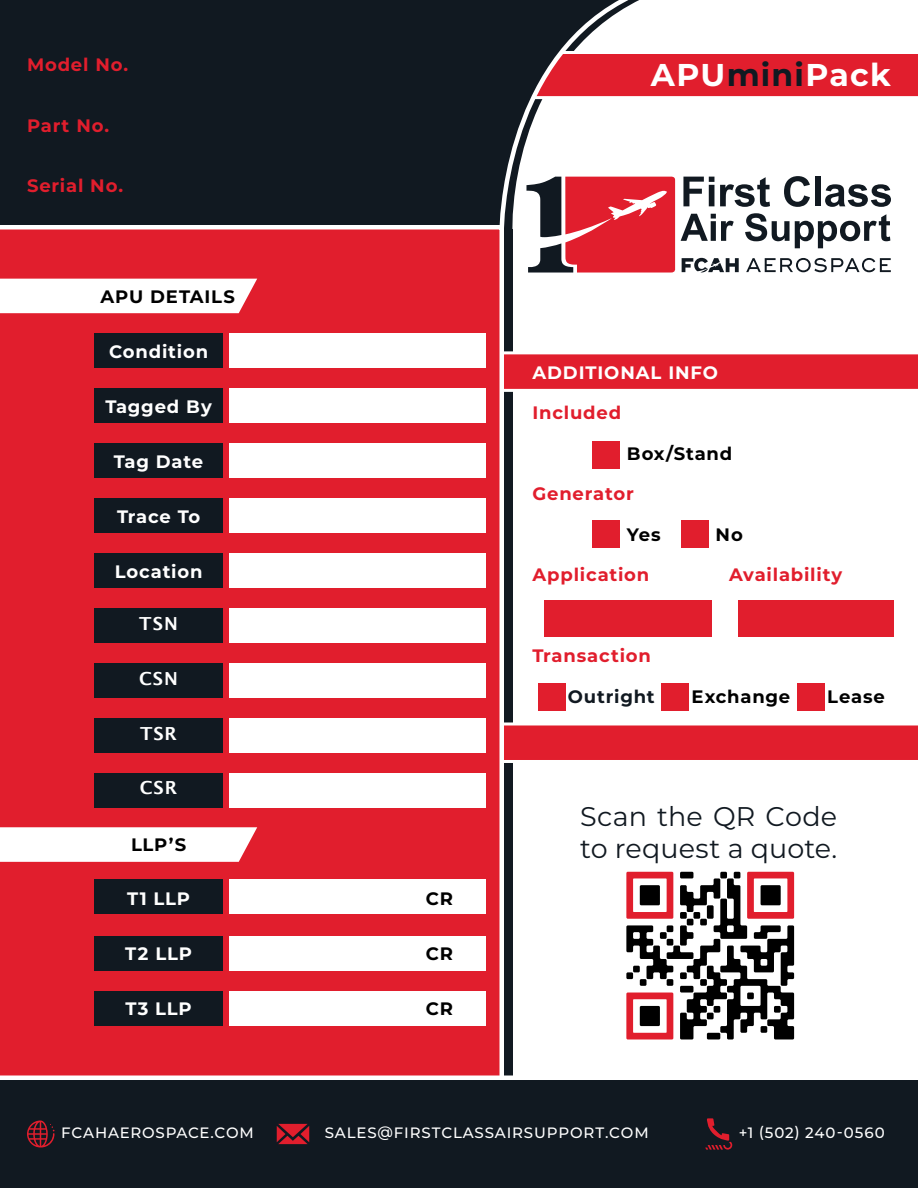
<style>
.page{position:relative;width:918px;height:1188px;background:#fff}
.page>*{position:absolute;margin:0;border:0;box-sizing:border-box;transform-origin:0 0}
.t1{font:700 31.5px "Montserrat";letter-spacing:.04em;color:#fff}
.t2{font:27px/32.4px "Montserrat";letter-spacing:.005em;color:#111921}
.t3{font:700 18px "Montserrat";letter-spacing:.045em;color:#e11e2d}
.t4{font:700 18px "Montserrat";letter-spacing:.045em;color:#fff}
.t5{font:700 18px "Montserrat";letter-spacing:.045em;color:#000}
.t6{font:600 18px "Lucida Sans";letter-spacing:.055em;color:#fff}
.t7{font:700 18px "Montserrat";letter-spacing:.04em;color:#111921}
.t8{font:500 15px "Montserrat";letter-spacing:.055em;color:#fff}
.s1{color:#111921}
</style>
<div class="page">
<div style="left:648px;top:54px;width:270px;height:43px;background:#e11e2d"></div>
<svg style="left:506px;top:350px;width:412px;height:43px"></svg>
<svg style="left:506px;top:721px;width:412px;height:43px"></svg>
<svg style="left:0;top:0;width:648px;height:236px;background:#2f3037"></svg>
<div style="left:0;top:223px;width:506px;height:850px;background:#e11e2d"></div>
<svg style="left:0;top:279px;width:257px;height:34px"></svg>
<div style="left:230px;top:333px;width:256px;height:35px;background:#fff"></div>
<div style="left:230px;top:388px;width:256px;height:35px;background:#fff"></div>
<div style="left:230px;top:443px;width:256px;height:35px;background:#fff"></div>
<div style="left:230px;top:498px;width:256px;height:35px;background:#fff"></div>
<div style="left:230px;top:553px;width:256px;height:35px;background:#fff"></div>
<div style="left:230px;top:608px;width:256px;height:35px;background:#fff"></div>
<div style="left:230px;top:663px;width:256px;height:35px;background:#fff"></div>
<div style="left:230px;top:718px;width:256px;height:35px;background:#fff"></div>
<div style="left:230px;top:773px;width:256px;height:35px;background:#fff"></div>
<div style="left:94px;top:333px;width:129px;height:35px;background:#111921"></div>
<div style="left:94px;top:388px;width:129px;height:35px;background:#111921"></div>
<div style="left:94px;top:443px;width:129px;height:35px;background:#111921"></div>
<div style="left:94px;top:498px;width:129px;height:35px;background:#111921"></div>
<div style="left:94px;top:553px;width:129px;height:35px;background:#111921"></div>
<div style="left:94px;top:608px;width:129px;height:35px;background:#111921"></div>
<div style="left:94px;top:663px;width:129px;height:35px;background:#111921"></div>
<div style="left:94px;top:718px;width:129px;height:35px;background:#111921"></div>
<div style="left:94px;top:773px;width:129px;height:35px;background:#111921"></div>
<div style="left:94px;top:879px;width:129px;height:35px;background:#111921"></div>
<div style="left:94px;top:936px;width:129px;height:35px;background:#111921"></div>
<div style="left:94px;top:991px;width:129px;height:35px;background:#111921"></div>
<div style="left:230px;top:879px;width:256px;height:35px;background:#fff"></div>
<div style="left:230px;top:936px;width:256px;height:35px;background:#fff"></div>
<div style="left:230px;top:991px;width:256px;height:35px;background:#fff"></div>
<svg style="left:0;top:827px;width:257px;height:35px"></svg>
<div style="left:0;top:1073px;width:918px;height:115px;background:#111921"></div>
<svg style="left:526px;top:176px;width:365px;height:97px"></svg>
<svg style="left:626px;top:872px;width:168px;height:168px"></svg>
<svg style="left:277px;top:1124px;width:32px;height:20px"></svg>
<svg style="left:27px;top:1120px;width:28px;height:27px"></svg>
<svg style="left:705px;top:1118px;width:27px;height:32px"></svg>
<div style="left:739px;top:601px;width:155px;height:36px;background:#e11e2d"></div>
<div style="left:544px;top:601px;width:168px;height:36px;background:#e11e2d"></div>
<div style="left:592px;top:441px;width:28px;height:28px;background:#e11e2d"></div>
<div style="left:592px;top:520px;width:28px;height:28px;background:#e11e2d"></div>
<div style="left:538px;top:683px;width:28px;height:28px;background:#e11e2d"></div>
<div style="left:662px;top:683px;width:27px;height:28px;background:#e11e2d"></div>
<div style="left:797px;top:683px;width:28px;height:28px;background:#e11e2d"></div>
<div style="left:681px;top:520px;width:28px;height:28px;background:#e11e2d"></div>
<p class="t3" style="left:27px;top:52px;width:103px">Model No.</p>
<p class="t3" style="left:27px;top:112px;width:84px">Part No.</p>
<p class="t3" style="left:27px;top:172px;width:98px">Serial No.</p>
<p class="t5" style="left:100px;top:284px;width:136px">APU DETAILS</p>
<p class="t4" style="left:109px;top:339px;width:100px">Condition</p>
<p class="t4" style="left:105px;top:394px;width:108px">Tagged By</p>
<p class="t4" style="left:114px;top:449px;width:91px">Tag Date</p>
<p class="t4" style="left:117px;top:504px;width:85px">Trace To</p>
<p class="t4" style="left:115px;top:559px;width:89px">Location</p>
<p class="t6" style="left:139px;top:613px;width:40px">TSN</p>
<p class="t6" style="left:139px;top:668px;width:40px">CSN</p>
<p class="t6" style="left:140px;top:723px;width:38px">TSR</p>
<p class="t6" style="left:140px;top:778px;width:39px">CSR</p>
<p class="t5" style="left:131px;top:832px;width:57px">LLP’S</p>
<p class="t4" style="left:127px;top:886px;width:65px">T1 LLP</p>
<p class="t5" style="left:426px;top:886px;width:29px">CR</p>
<p class="t4" style="left:125px;top:941px;width:68px">T2 LLP</p>
<p class="t5" style="left:426px;top:941px;width:29px">CR</p>
<p class="t4" style="left:125px;top:996px;width:68px">T3 LLP</p>
<p class="t5" style="left:426px;top:996px;width:29px">CR</p>
<h1 class="t1" style="left:651px;top:52px;width:242px">APU<span class="s1">mini</span>Pack</h1>
<p class="t4" style="left:532px;top:359px;width:187px">ADDITIONAL INFO</p>
<p class="t3" style="left:532px;top:400px;width:90px">Included</p>
<p class="t5" style="left:627px;top:440px;width:107px">Box/Stand</p>
<p class="t3" style="left:532px;top:481px;width:103px">Generator</p>
<p class="t5" style="left:627px;top:521px;width:35px">Yes</p>
<p class="t5" style="left:716px;top:521px;width:29px">No</p>
<p class="t3" style="left:532px;top:562px;width:118px">Application</p>
<p class="t3" style="left:729px;top:562px;width:115px">Availability</p>
<p class="t3" style="left:532px;top:643px;width:120px">Transaction</p>
<p class="t7" style="left:568px;top:683px;width:88px">Outright</p>
<p class="t5" style="left:692px;top:683px;width:100px">Exchange</p>
<p class="t5" style="left:827px;top:683px;width:59px">Lease</p>
<h2 class="t2" style="left:580px;top:799px;width:259px">Scan the QR Code to request a quote.</h2>
<p class="t8" style="left:61px;top:1122px;width:194px">FCAHAEROSPACE.COM</p>
<p class="t8" style="left:325px;top:1122px;width:325px">SALES@FIRSTCLASSAIRSUPPORT.COM</p>
<p class="t8" style="left:739px;top:1122px;width:147px">+1 (502) 240-0560</p>
</div>
